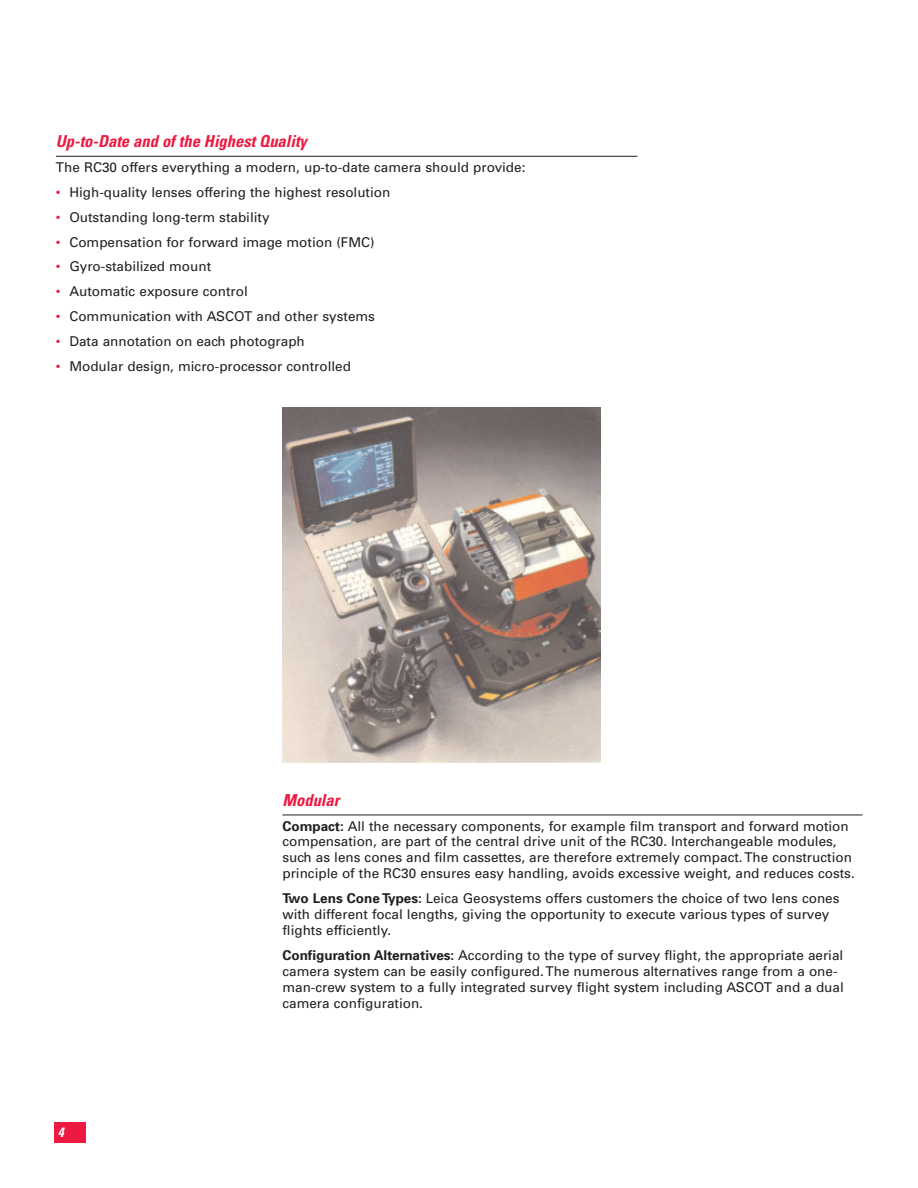
<style>
.page{position:relative;width:918px;height:1188px;background:#fff}
.page>*{position:absolute;margin:0;border:0;box-sizing:border-box;transform-origin:0 0}
.t1{font:italic 700 condensed 16.5px "Univers";color:#ed1941}
.t2{font:13.5px/15.9px "Univers";color:#231f20}
.t3{font:italic 700 condensed 13.5px "Univers";color:#fff}
.s1{color:#ed1941}
.s2{font-weight:700}
</style>
<div class="page">
<div style="left:54px;top:1123px;width:32px;height:20px;background:#ed1941"></div>
<hr style="left:56px;top:156px;width:581px;height:1px;background:#231f20">
<hr style="left:282px;top:815px;width:580px;height:1px;background:#231f20">
<img style="left:283px;top:407px;width:317px;height:356px">
<p class="t1" style="left:56px;top:135px;width:253px">Up-to-Date and of the Highest Quality</p>
<p class="t2" style="left:56px;top:160px;width:471px">The RC30 offers everything a modern, up-to-date camera should provide:</p>
<p class="t2" style="left:56px;top:185px;width:336px"><span class="s1">•</span> High-quality lenses offering the highest resolution</p>
<p class="t2" style="left:56px;top:210px;width:215px"><span class="s1">•</span> Outstanding long-term stability</p>
<p class="t2" style="left:56px;top:235px;width:320px"><span class="s1">•</span> Compensation for forward image motion (FMC)</p>
<p class="t2" style="left:56px;top:260px;width:157px"><span class="s1">•</span> Gyro-stabilized mount</p>
<p class="t2" style="left:56px;top:285px;width:193px"><span class="s1">•</span> Automatic exposure control</p>
<p class="t2" style="left:56px;top:310px;width:321px"><span class="s1">•</span> Communication with ASCOT and other systems</p>
<p class="t2" style="left:56px;top:335px;width:251px"><span class="s1">•</span> Data annotation on each photograph</p>
<p class="t2" style="left:56px;top:359px;width:297px"><span class="s1">•</span> Modular design, micro-processor controlled</p>
<p class="t3" style="left:58px;top:1127px;width:7px">4</p>
<p class="t1" style="left:282px;top:794px;width:58px">Modular</p>
<p class="t2" style="left:282px;top:819px;width:574px"><span class="s2">Compact:</span> All the necessary components, for example film transport and forward motion compensation, are part of the central drive unit of the RC30. Interchangeable modules, such as lens cones and film cassettes, are therefore extremely compact. The construction principle of the RC30 ensures easy handling, avoids excessive weight, and reduces costs.</p>
<p class="t2" style="left:282px;top:892px;width:559px"><span class="s2">Two Lens Cone Types:</span> Leica Geosystems offers customers the choice of two lens cones with different focal lengths, giving the opportunity to execute various types of survey flights efficiently.</p>
<p class="t2" style="left:282px;top:948px;width:563px"><span class="s2">Configuration Alternatives:</span> According to the type of survey flight, the appropriate aerial camera system can be easily configured. The numerous alternatives range from a one&shy;man-crew system to a fully integrated survey flight system including ASCOT and a dual camera configuration.</p>
</div>
